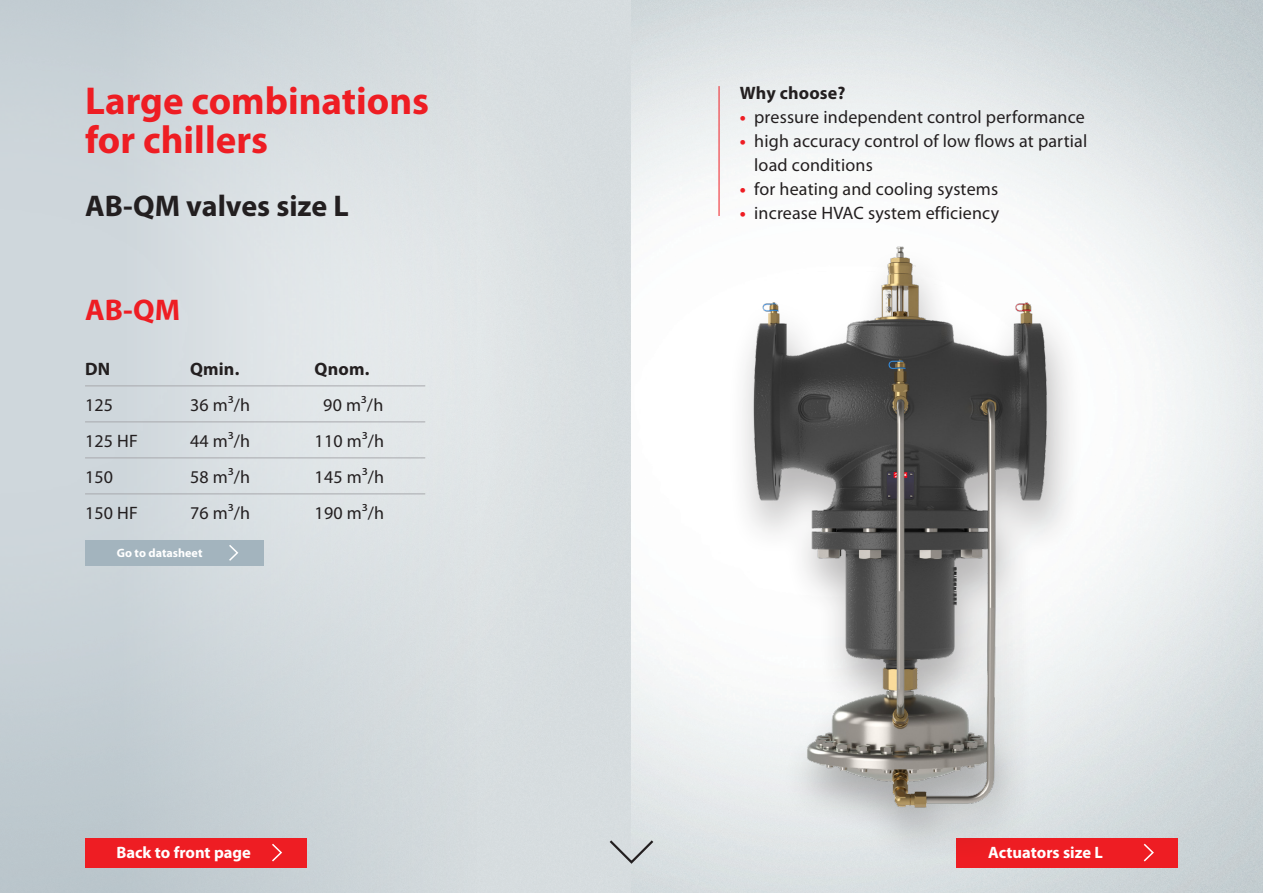
<style>
.page{position:relative;width:1263px;height:893px;background:#fff}
.page>*{position:absolute;margin:0;border:0;box-sizing:border-box;transform-origin:0 0}
.Headline_red_26_26{font:700 39px/39px "Myriad Pro";color:#ee1d23}
.Copy_black_12_14{font:700 30px "Myriad Pro";color:#231f20}
.Copy_black_12_14-2{font:700 30px "Myriad Pro";color:#ee1d23}
.Details_Black_underl{font:18px/24px "Myriad Pro";letter-spacing:.01em;color:#231f20}
.Details_Black_underl-2{font:700 18px "Myriad Pro";letter-spacing:.01em;color:#231f20}
.Copy_White_12_14{font:700 16.5px "Myriad Pro";color:#fff}
.Headline_red_26_26-2{font:700 12.15px "Myriad Pro";color:#fff}
.s1{font-weight:700;color:#ee1d23}
</style>
<div class="page">
<img style="left:546px;top:0;width:717px;height:893px">
<div style="left:0;top:0;width:546px;height:893px;background:linear-gradient(to right,#c7d1d6,#dfe4e6)"></div>
<svg style="left:607px;top:838px;width:49px;height:27px"></svg>
<div style="left:957px;top:838px;width:221px;height:29px;background:#ee1d23"></div>
<svg style="left:1143px;top:843px;width:11px;height:19px"></svg>
<div style="left:85px;top:838px;width:221px;height:29px;background:#ee1d23"></div>
<svg style="left:272px;top:844px;width:10px;height:18px"></svg>
<div style="left:85px;top:540px;width:179px;height:26px;background:#a3b4be"></div>
<svg style="left:229px;top:545px;width:10px;height:16px"></svg>
<hr style="left:85px;top:386px;width:340px;height:1px;background:#a8a9ad">
<hr style="left:85px;top:422px;width:340px;height:1px;background:#a8a9ad">
<hr style="left:85px;top:458px;width:340px;height:1px;background:#a8a9ad">
<hr style="left:85px;top:494px;width:340px;height:1px;background:#a8a9ad">
<hr style="left:719px;top:86px;width:1px;height:130px;background:#ee1d23">
<div style="left:726px;top:242px;width:359px;height:622px;background:#231f20;opacity:.32"></div>
<img style="left:691px;top:234px;width:409px;height:590px">
<p class="Details_Black_underl-2" style="left:740px;top:82px;width:107px">Why choose?</p>
<p class="Details_Black_underl" style="left:740px;top:105px;width:347px"><span class="s1">•</span> pressure independent control performance</p>
<p class="Details_Black_underl" style="left:754px;top:129px;width:335px;text-indent:-14px"><span class="s1">•</span> high accuracy control of low flows at partial load conditions</p>
<p class="Details_Black_underl" style="left:740px;top:177px;width:260px"><span class="s1">•</span> for heating and cooling systems</p>
<p class="Headline_red_26_26" style="left:85px;top:82px;width:346px">Large combinations for chillers</p>
<p class="Copy_black_12_14" style="left:85px;top:189px;width:265px">AB-QM valves size L</p>
<p class="Details_Black_underl" style="left:740px;top:201px;width:261px"><span class="s1">•</span> increase HVAC system efficiency</p>
<p class="Copy_black_12_14-2" style="left:85px;top:293px;width:97px">AB-QM</p>
<p class="Details_Black_underl-2" style="left:85px;top:359px;width:27px">DN</p>
<p class="Details_Black_underl-2" style="left:190px;top:359px;width:51px">Qmin.</p>
<p class="Details_Black_underl-2" style="left:315px;top:359px;width:56px">Qnom.</p>
<p class="Details_Black_underl" style="left:85px;top:393px;width:30px">125</p>
<p class="Details_Black_underl" style="left:190px;top:393px;width:62px">36 m3/h</p>
<p class="Details_Black_underl" style="left:323px;top:393px;width:62px">90 m3/h</p>
<p class="Details_Black_underl" style="left:85px;top:429px;width:54px">125 HF</p>
<p class="Details_Black_underl" style="left:190px;top:429px;width:62px">44 m3/h</p>
<p class="Details_Black_underl" style="left:315px;top:429px;width:71px">110 m3/h</p>
<p class="Details_Black_underl" style="left:85px;top:465px;width:30px">150</p>
<p class="Details_Black_underl" style="left:190px;top:465px;width:62px">58 m3/h</p>
<p class="Details_Black_underl" style="left:315px;top:465px;width:71px">145 m3/h</p>
<p class="Details_Black_underl" style="left:85px;top:501px;width:54px">150 HF</p>
<p class="Details_Black_underl" style="left:190px;top:501px;width:62px">76 m3/h</p>
<p class="Details_Black_underl" style="left:315px;top:501px;width:71px">190 m3/h</p>
<p class="Headline_red_26_26-2" style="left:117px;top:546px;width:87px">Go to datasheet</p>
<p class="Copy_White_12_14" style="left:117px;top:843px;width:136px">Back to front page</p>
<p class="Copy_White_12_14" style="left:988px;top:843px;width:116px">Actuators size L</p>
</div>
